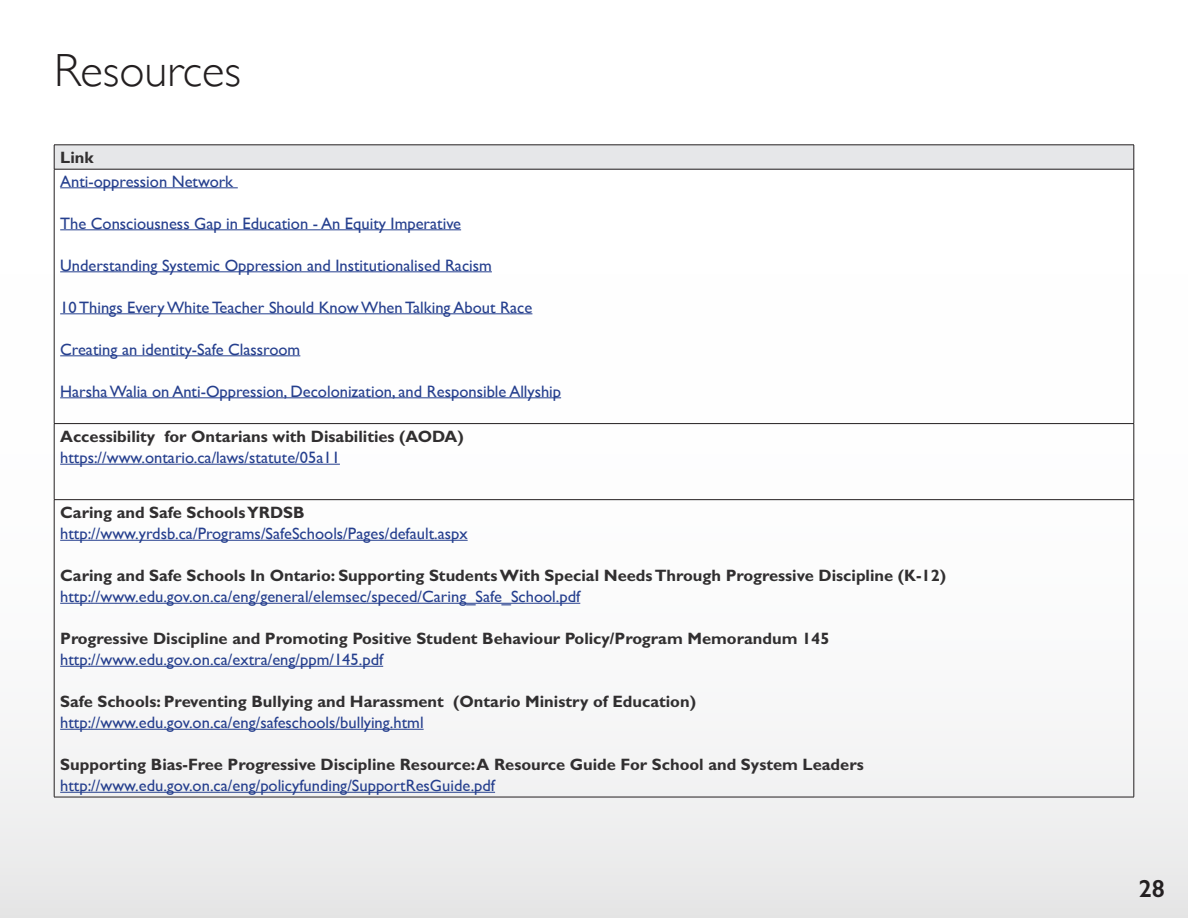
<style>
.page{position:relative;width:1188px;height:918px;background:#fff}
.page>*{position:absolute;margin:0;border:0;box-sizing:border-box;transform-origin:0 0}
.t1{font:300 46.5px "Gill Sans";color:#231f20}
.t2{font:600 24.75px "Gill Sans";color:#231f20}
.t3{font:16.5px "Gill Sans";color:#253f8e}
.t4{font:700 16.5px "Gill Sans";color:#312f30}
</style>
<div class="page">
<div style="left:0;top:0;width:1188px;height:918px;background:linear-gradient(to bottom,#fff,#eff0f0)"></div>
<div style="left:54px;top:145px;width:1080px;height:24px;background:#e6e7e9"></div>
<hr style="left:54px;top:145px;width:1080px;height:1px;background:#231f20">
<svg style="left:54px;top:145px;width:1px;height:24px"></svg>
<svg style="left:1134px;top:145px;width:1px;height:24px"></svg>
<hr style="left:54px;top:169px;width:1080px;height:1px;background:#231f20">
<hr style="left:54px;top:169px;width:1px;height:254px;background:#231f20">
<hr style="left:1134px;top:169px;width:1px;height:254px;background:#231f20">
<hr style="left:54px;top:423px;width:1080px;height:1px;background:#231f20">
<hr style="left:54px;top:424px;width:1px;height:75px;background:#231f20">
<hr style="left:1134px;top:424px;width:1px;height:75px;background:#231f20">
<hr style="left:54px;top:499px;width:1080px;height:1px;background:#231f20">
<hr style="left:54px;top:500px;width:1px;height:297px;background:#231f20">
<hr style="left:1134px;top:500px;width:1px;height:297px;background:#231f20">
<hr style="left:54px;top:797px;width:1080px;height:1px;background:#231f20">
<hr style="left:60px;top:187px;width:178px;height:1px;background:#253f8e">
<hr style="left:60px;top:229px;width:401px;height:1px;background:#253f8e">
<hr style="left:60px;top:271px;width:432px;height:1px;background:#253f8e">
<hr style="left:60px;top:313px;width:472px;height:1px;background:#253f8e">
<hr style="left:60px;top:355px;width:240px;height:1px;background:#253f8e">
<hr style="left:60px;top:397px;width:501px;height:1px;background:#253f8e">
<hr style="left:60px;top:464px;width:280px;height:1px;background:#253f8e">
<hr style="left:60px;top:540px;width:408px;height:1px;background:#253f8e">
<hr style="left:60px;top:603px;width:520px;height:1px;background:#253f8e">
<hr style="left:60px;top:666px;width:323px;height:1px;background:#253f8e">
<hr style="left:60px;top:729px;width:364px;height:1px;background:#253f8e">
<hr style="left:60px;top:792px;width:435px;height:1px;background:#253f8e">
<h1 class="t1" style="left:54px;top:34px;width:188px">Resources</h1>
<p class="t4" style="left:60px;top:148px;width:35px">Link</p>
<p class="t3" style="left:60px;top:171px;width:175px">Anti-oppression Network</p>
<p class="t3" style="left:60px;top:213px;width:402px">The Consciousness Gap in Education - An Equity Imperative</p>
<p class="t3" style="left:60px;top:255px;width:433px">Understanding Systemic Oppression and Institutionalised Racism</p>
<p class="t3" style="left:60px;top:297px;width:474px">10 Things Every White Teacher Should Know When Talking About Race</p>
<p class="t3" style="left:60px;top:339px;width:242px">Creating an identity-Safe Classroom</p>
<p class="t3" style="left:60px;top:381px;width:502px">Harsha Walia on Anti-Oppression, Decolonization, and Responsible Allyship</p>
<p class="t4" style="left:60px;top:427px;width:405px">Accessibility for Ontarians with Disabilities (AODA)</p>
<p class="t3" style="left:60px;top:448px;width:281px">https://www.ontario.ca/laws/statute/05a11</p>
<p class="t4" style="left:60px;top:503px;width:246px">Caring and Safe Schools YRDSB</p>
<p class="t3" style="left:60px;top:524px;width:409px">http://www.yrdsb.ca/Programs/SafeSchools/Pages/default.aspx</p>
<p class="t4" style="left:60px;top:566px;width:887px">Caring and Safe Schools In Ontario: Supporting Students With Special Needs Through Progressive Discipline (K-12)</p>
<p class="t3" style="left:60px;top:587px;width:522px">http://www.edu.gov.on.ca/eng/general/elemsec/speced/Caring_Safe_School.pdf</p>
<p class="t4" style="left:60px;top:629px;width:771px">Progressive Discipline and Promoting Positive Student Behaviour Policy/Program Memorandum 145</p>
<p class="t3" style="left:60px;top:650px;width:325px">http://www.edu.gov.on.ca/extra/eng/ppm/145.pdf</p>
<p class="t4" style="left:60px;top:692px;width:637px">Safe Schools: Preventing Bullying and Harassment (Ontario Ministry of Education)</p>
<p class="t3" style="left:60px;top:713px;width:365px">http://www.edu.gov.on.ca/eng/safeschools/bullying.html</p>
<p class="t4" style="left:60px;top:755px;width:805px">Supporting Bias-Free Progressive Discipline Resource: A Resource Guide For School and System Leaders</p>
<p class="t3" style="left:60px;top:776px;width:436px">http://www.edu.gov.on.ca/eng/policyfunding/SupportResGuide.pdf</p>
<h2 class="t2" style="left:1139px;top:874px;width:28px">28</h2>
</div>
